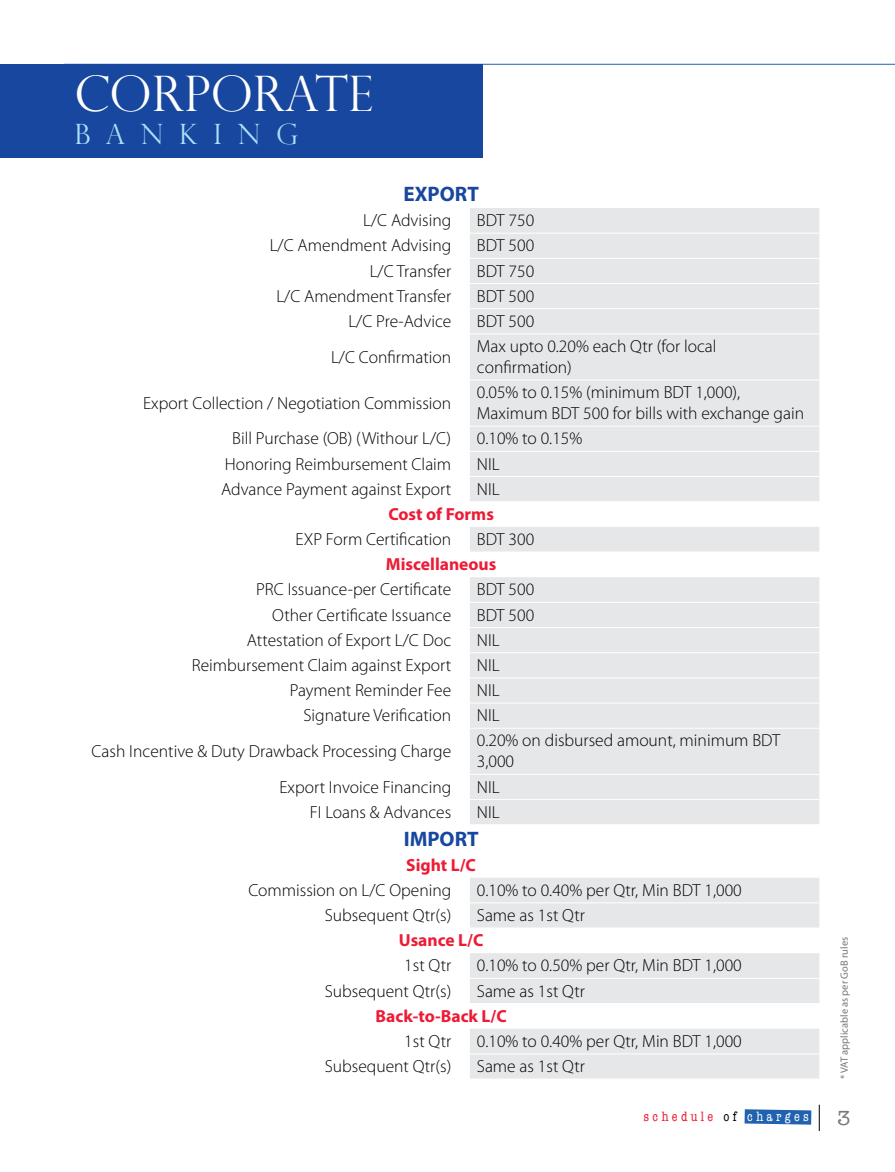
<style>
.page{position:relative;width:895px;height:1172px;background:#fff}
.page>*{position:absolute;margin:0;border:0;box-sizing:border-box;transform-origin:0 0}
.t1{font:300 49px "Perpetua Titling";color:#fff}
.t2{font:300 28px "Perpetua Titling";letter-spacing:.56em;color:#abe1fa}
.t3{font:700 21px "Myriad Pro";color:#17479e}
.t4{font:21px "American Typewriter";color:#77787b}
.t5{font:300 17.5px/21px "Myriad Pro";color:#000}
.t6{font:700 17.5px "Myriad Pro";color:#ed1b35}
.t7{font:condensed 14px "American Typewriter";letter-spacing:.24em;color:#ed1b35}
.t8{font:10.5px "Myriad Pro";color:#77787b}
.s1{color:#000}
.s2{color:#fff}
</style>
<div class="page">
<svg style="left:744px;top:1109px;width:67px;height:15px"></svg>
<svg style="left:819px;top:1105px;width:1px;height:26px"></svg>
<hr style="left:64px;top:64px;width:831px;height:1px;background:#2062af">
<div style="left:0;top:64px;width:483px;height:94px;background:#17479e"></div>
<svg style="left:470px;top:208px;width:349px;height:870px;fill:#e6e7e8"></svg>
<hr style="left:470px;top:233px;width:349px;height:1px;background:#fff">
<hr style="left:470px;top:258px;width:349px;height:1px;background:#fff">
<hr style="left:470px;top:283px;width:349px;height:1px;background:#fff">
<hr style="left:470px;top:308px;width:349px;height:1px;background:#fff">
<hr style="left:470px;top:333px;width:349px;height:1px;background:#fff">
<hr style="left:470px;top:380px;width:349px;height:1px;background:#fff">
<hr style="left:470px;top:426px;width:349px;height:1px;background:#fff">
<hr style="left:470px;top:451px;width:349px;height:1px;background:#fff">
<hr style="left:470px;top:476px;width:349px;height:1px;background:#fff">
<hr style="left:470px;top:501px;width:349px;height:1px;background:#fff">
<hr style="left:470px;top:552px;width:349px;height:1px;background:#fff">
<hr style="left:470px;top:602px;width:349px;height:1px;background:#fff">
<hr style="left:470px;top:627px;width:349px;height:1px;background:#fff">
<hr style="left:470px;top:652px;width:349px;height:1px;background:#fff">
<hr style="left:470px;top:677px;width:349px;height:1px;background:#fff">
<hr style="left:470px;top:703px;width:349px;height:1px;background:#fff">
<hr style="left:470px;top:728px;width:349px;height:1px;background:#fff">
<hr style="left:470px;top:774px;width:349px;height:1px;background:#fff">
<hr style="left:470px;top:799px;width:349px;height:1px;background:#fff">
<hr style="left:470px;top:824px;width:349px;height:1px;background:#fff">
<hr style="left:470px;top:902px;width:349px;height:1px;background:#fff">
<hr style="left:470px;top:927px;width:349px;height:1px;background:#fff">
<hr style="left:470px;top:978px;width:349px;height:1px;background:#fff">
<hr style="left:470px;top:1003px;width:349px;height:1px;background:#fff">
<hr style="left:470px;top:1053px;width:349px;height:1px;background:#fff">
<h1 class="t1" style="left:74px;top:64px;width:300px">CORPORATE</h1>
<h2 class="t2" style="left:74px;top:118px;width:225px">BANKING</h2>
<p class="t3" style="left:403px;top:180px;width:77px">EXPORT</p>
<p class="t5" style="left:363px;top:210px;width:90px">L/C Advising</p>
<p class="t5" style="left:477px;top:210px;width:59px">BDT 750</p>
<p class="t5" style="left:270px;top:235px;width:183px">L/C Amendment Advising</p>
<p class="t5" style="left:477px;top:235px;width:59px">BDT 500</p>
<p class="t5" style="left:370px;top:260px;width:83px">L/C Transfer</p>
<p class="t5" style="left:477px;top:260px;width:59px">BDT 750</p>
<p class="t5" style="left:276px;top:286px;width:176px">L/C Amendment Transfer</p>
<p class="t5" style="left:477px;top:286px;width:59px">BDT 500</p>
<p class="t5" style="left:348px;top:311px;width:104px">L/C Pre-Advice</p>
<p class="t5" style="left:477px;top:311px;width:59px">BDT 500</p>
<p class="t5" style="left:331px;top:346px;width:122px">L/C Confirmation</p>
<p class="t5" style="left:477px;top:336px;width:241px">Max upto 0.20% each Qtr (for local confirmation)</p>
<p class="t5" style="left:143px;top:393px;width:310px">Export Collection / Negotiation Commission</p>
<p class="t5" style="left:477px;top:382px;width:329px">0.05% to 0.15% (minimum BDT 1,000),<br>Maximum BDT 500 for bills with exchange gain</p>
<p class="t5" style="left:232px;top:428px;width:221px">Bill Purchase (OB) (Withour L/C)</p>
<p class="t5" style="left:477px;top:428px;width:107px">0.10% to 0.15%</p>
<p class="t5" style="left:225px;top:453px;width:228px">Honoring Reimbursement Claim</p>
<p class="t5" style="left:477px;top:453px;width:24px">NIL</p>
<p class="t5" style="left:221px;top:479px;width:232px">Advance Payment against Export</p>
<p class="t5" style="left:477px;top:479px;width:24px">NIL</p>
<p class="t6" style="left:388px;top:502px;width:107px">Cost of Forms</p>
<p class="t5" style="left:296px;top:529px;width:157px">EXP Form Certification</p>
<p class="t5" style="left:477px;top:529px;width:59px">BDT 300</p>
<p class="t6" style="left:386px;top:553px;width:112px">Miscellaneous</p>
<p class="t5" style="left:256px;top:579px;width:197px">PRC Issuance-per Certificate</p>
<p class="t5" style="left:477px;top:579px;width:59px">BDT 500</p>
<p class="t5" style="left:272px;top:604px;width:180px">Other Certificate Issuance</p>
<p class="t5" style="left:477px;top:604px;width:59px">BDT 500</p>
<p class="t5" style="left:247px;top:630px;width:206px">Attestation of Export L/C Doc</p>
<p class="t5" style="left:477px;top:630px;width:24px">NIL</p>
<p class="t5" style="left:192px;top:655px;width:261px">Reimbursement Claim against Export</p>
<p class="t5" style="left:477px;top:655px;width:24px">NIL</p>
<p class="t5" style="left:290px;top:680px;width:163px">Payment Reminder Fee</p>
<p class="t5" style="left:477px;top:680px;width:24px">NIL</p>
<p class="t5" style="left:303px;top:705px;width:149px">Signature Verification</p>
<p class="t5" style="left:477px;top:705px;width:24px">NIL</p>
<p class="t5" style="left:92px;top:741px;width:361px">Cash Incentive &amp; Duty Drawback Processing Charge</p>
<p class="t5" style="left:477px;top:730px;width:305px">0.20% on disbursed amount, minimum BDT<br>3,000</p>
<p class="t5" style="left:279px;top:776px;width:173px">Export Invoice Financing</p>
<p class="t5" style="left:477px;top:776px;width:24px">NIL</p>
<p class="t5" style="left:310px;top:802px;width:143px">FI Loans &amp; Advances</p>
<p class="t5" style="left:477px;top:802px;width:24px">NIL</p>
<p class="t3" style="left:404px;top:825px;width:76px">IMPORT</p>
<p class="t6" style="left:406px;top:853px;width:71px">Sight L/C</p>
<p class="t5" style="left:248px;top:880px;width:204px">Commission on L/C Opening</p>
<p class="t5" style="left:477px;top:880px;width:266px">0.10% to 0.40% per Qtr, Min BDT 1,000</p>
<p class="t5" style="left:325px;top:905px;width:128px">Subsequent Qtr(s)</p>
<p class="t5" style="left:477px;top:905px;width:109px">Same as 1st Qtr</p>
<p class="t6" style="left:399px;top:929px;width:86px">Usance L/C</p>
<p class="t5" style="left:404px;top:955px;width:48px">1st Qtr</p>
<p class="t5" style="left:477px;top:955px;width:266px">0.10% to 0.50% per Qtr, Min BDT 1,000</p>
<p class="t5" style="left:325px;top:980px;width:128px">Subsequent Qtr(s)</p>
<p class="t5" style="left:477px;top:980px;width:109px">Same as 1st Qtr</p>
<p class="t6" style="left:375px;top:1004px;width:133px">Back-to-Back L/C</p>
<p class="t5" style="left:404px;top:1031px;width:48px">1st Qtr</p>
<p class="t5" style="left:477px;top:1031px;width:266px">0.10% to 0.40% per Qtr, Min BDT 1,000</p>
<p class="t5" style="left:325px;top:1056px;width:128px">Subsequent Qtr(s)</p>
<p class="t5" style="left:477px;top:1056px;width:109px">Same as 1st Qtr</p>
<p class="t8" style="left:838px;top:1079px;width:144px;rotate:-90deg">* VAT applicable as per GoB rules</p>
<p class="t7" style="left:643px;top:1106px;width:167px">schedule <span class="s1">of</span> <span class="s2">charges</span></p>
<p class="t4" style="left:837px;top:1102px;width:15px">3</p>
</div>
